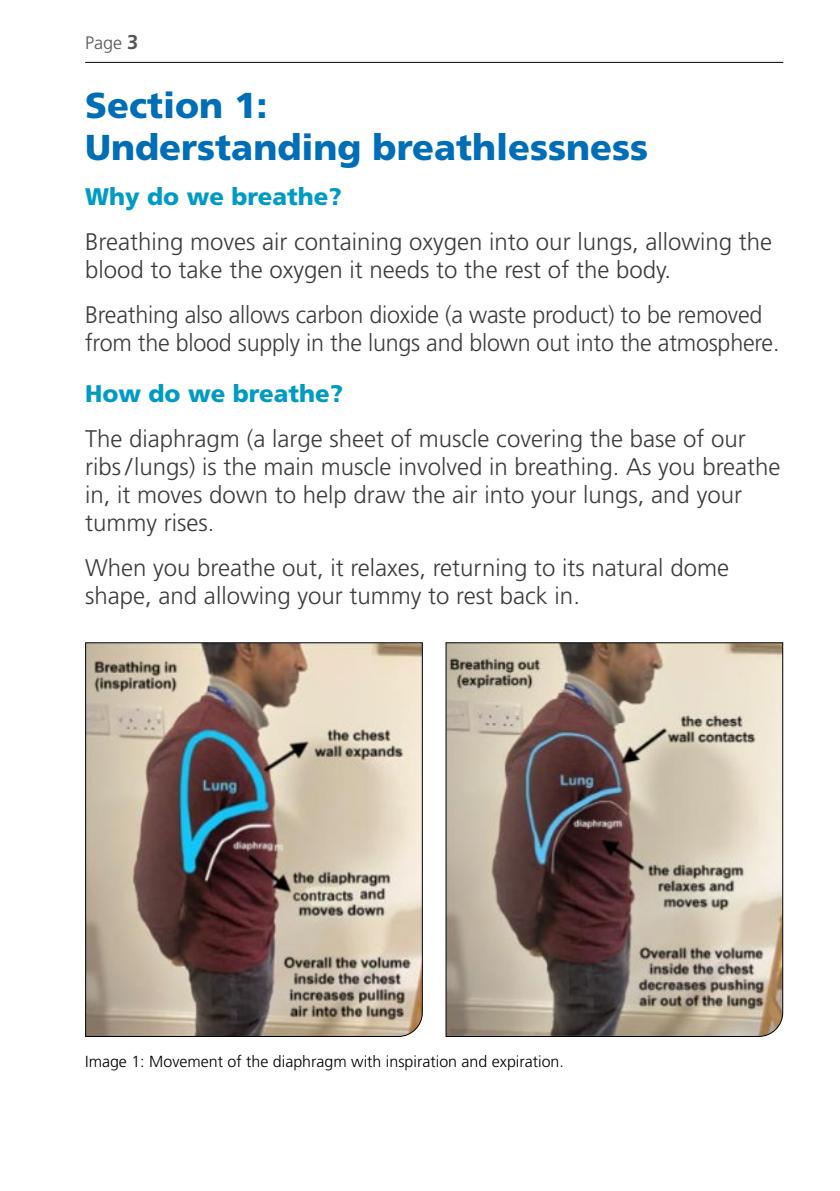
<style>
.page{position:relative;width:840px;height:1191px;background:#fff}
.page>*{position:absolute;margin:0;border:0;box-sizing:border-box;transform-origin:0 0}
.t1{font:900 36px/42px "Frutiger LT Std";color:#006eb6}
.t2{font:300 24px/28px "Frutiger LT Std";color:#3c3c3b}
.t3{font:900 24px "Frutiger LT Std";color:#009bc4}
.t4{font:300 18px "Frutiger LT Std";color:#575756}
.t5{font:300 16px "Frutiger LT Std";color:#000}
.s1{font-weight:700;font-size:20px}
</style>
<div class="page">
<hr style="left:85px;top:62px;width:697px;height:1px;background:#000">
<img style="left:85px;top:642px;width:338px;height:395px">
<img style="left:445px;top:642px;width:338px;height:395px">
<p class="t4" style="left:85px;top:33px;width:55px">Page <span class="s1">3</span></p>
<h1 class="t1" style="left:85px;top:84px;width:564px">Section 1:<br>Understanding breathlessness</h1>
<p class="t3" style="left:85px;top:182px;width:258px">Why do we breathe?</p>
<p class="t2" style="left:85px;top:228px;width:688px">Breathing moves air containing oxygen into our lungs, allowing the blood to take the oxygen it needs to the rest of the body.</p>
<p class="t2" style="left:85px;top:301px;width:695px">Breathing also allows carbon dioxide (a waste product) to be removed from the blood supply in the lungs and blown out into the atmosphere.</p>
<p class="t3" style="left:85px;top:379px;width:259px">How do we breathe?</p>
<p class="t2" style="left:85px;top:424px;width:696px">The diaphragm (a large sheet of muscle covering the base of our ribs / lungs) is the main muscle involved in breathing. As you breathe in, it moves down to help draw the air into your lungs, and your tummy rises.</p>
<p class="t2" style="left:85px;top:553px;width:645px">When you breathe out, it relaxes, returning to its natural dome shape, and allowing your tummy to rest back in.</p>
<p class="t5" style="left:85px;top:1052px;width:480px">Image 1: Movement of the diaphragm with inspiration and expiration.</p>
</div>
